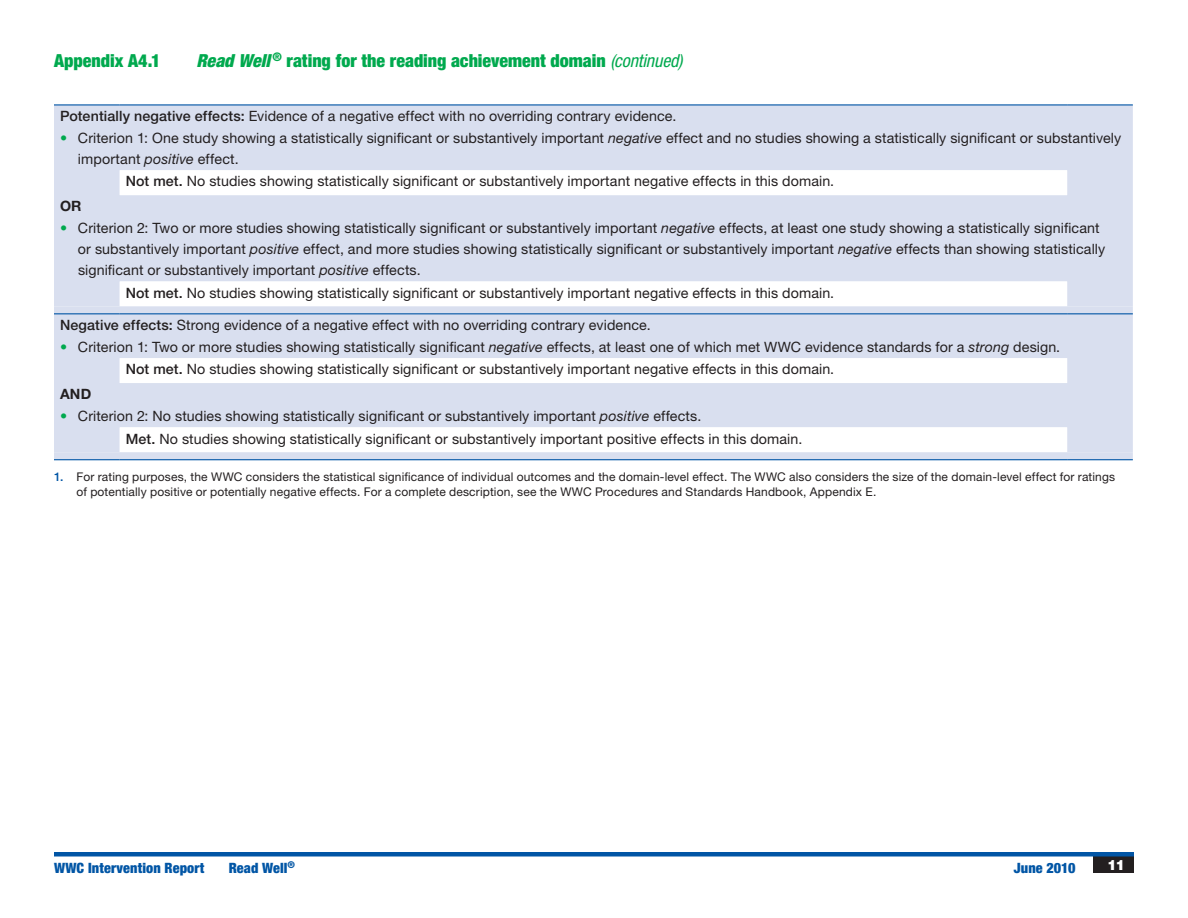
<style>
.page{position:relative;width:1188px;height:918px;background:#fff}
.page>*{position:absolute;margin:0;border:0;box-sizing:border-box;transform-origin:0 0}
.t1{font:900 condensed 18px "Helvetica Neue LT Std";color:#00a94e}
.t2{font:14.25px/22.2px "Helvetica Neue LT Std";letter-spacing:.005em;color:#231f20}
.t3{font:900 condensed 14.25px "Helvetica Neue LT Std";letter-spacing:.01em;color:#0155a5}
.t4{font:700 14.25px "Helvetica Neue LT Std";color:#231f20}
.t5{font:900 14.25px "Helvetica Neue LT Std";color:#fff}
.t6{font:12px/15px "Helvetica Neue LT Std";letter-spacing:.015em;color:#231f20}
.s1{font-style:italic}
.s2{font-weight:400;font-style:italic}
.s3{font-weight:500}
.s4{color:#00a94e}
.s5{font-weight:500;color:#0155a5}
</style>
<div class="page">
<div style="left:1094px;top:856px;width:40px;height:17px;background:#231f20"></div>
<hr style="left:54px;top:852px;width:1080px;height:4px;background:#0155a5">
<div style="left:54px;top:105px;width:1079px;height:201px;background:#d9dfef"></div>
<svg style="left:120px;top:170px;width:947px;height:136px;fill:#d9dfef"></svg>
<svg style="left:54px;top:306px;width:1079px;height:153px;fill:#d9dfef"></svg>
<hr style="left:54px;top:313px;width:66px;height:1px;background:#0155a5">
<hr style="left:120px;top:313px;width:947px;height:1px;background:#0155a5">
<hr style="left:1067px;top:313px;width:66px;height:1px;background:#0155a5">
<hr style="left:54px;top:459px;width:66px;height:1px;background:#0155a5">
<hr style="left:120px;top:459px;width:947px;height:1px;background:#0155a5">
<hr style="left:1067px;top:459px;width:66px;height:1px;background:#0155a5">
<hr style="left:54px;top:104px;width:66px;height:1px;background:#0155a5">
<hr style="left:120px;top:104px;width:947px;height:1px;background:#0155a5">
<hr style="left:1067px;top:104px;width:66px;height:1px;background:#0155a5">
<p class="t1" style="left:54px;top:49px;width:108px">Appendix A4.1</p>
<p class="t1" style="left:196px;top:49px;width:488px"><span class="s1">Read Well</span> <sup>®</sup> rating for the reading achievement domain <span class="s2">(continued)</span></p>
<p class="t2" style="left:60px;top:105px;width:618px"><span class="s3">Potentially negative effects:</span> Evidence of a negative effect with no overriding contrary evidence.</p>
<p class="t2" style="left:60px;top:127px;width:1063px"><span class="s4">•</span> Criterion 1: One study showing a statistically significant or substantively important <span class="s1">negative</span> effect and no studies showing a statistically significant or substantively</p>
<p class="t2" style="left:78px;top:148px;width:162px">important <span class="s1">positive</span> effect.</p>
<p class="t2" style="left:126px;top:170px;width:710px"><span class="s3">Not met.</span> No studies showing statistically significant or substantively important negative effects in this domain.</p>
<p class="t4" style="left:60px;top:197px;width:23px">OR</p>
<p class="t2" style="left:60px;top:217px;width:1041px"><span class="s4">•</span> Criterion 2: Two or more studies showing statistically significant or substantively important <span class="s1">negative</span> effects, at least one study showing a statistically significant</p>
<p class="t2" style="left:78px;top:238px;width:1029px">or substantively important <span class="s1">positive</span> effect, and more studies showing statistically significant or substantively important <span class="s1">negative</span> effects than showing statistically</p>
<p class="t2" style="left:78px;top:259px;width:344px">significant or substantively important <span class="s1">positive</span> effects.</p>
<p class="t2" style="left:126px;top:281px;width:710px"><span class="s3">Not met.</span> No studies showing statistically significant or substantively important negative effects in this domain.</p>
<p class="t2" style="left:60px;top:314px;width:592px"><span class="s3">Negative effects:</span> Strong evidence of a negative effect with no overriding contrary evidence.</p>
<p class="t2" style="left:126px;top:336px;width:936px;text-indent:-66px"><span class="s4">•</span> Criterion 1: Two or more studies showing statistically significant <span class="s1">negative</span> effects, at least one of which met WWC evidence standards for a <span class="s1">strong</span> design.<br><span class="s3">Not met.</span> No studies showing statistically significant or substantively important negative effects in this domain.</p>
<p class="t4" style="left:60px;top:385px;width:31px">and</p>
<p class="t2" style="left:126px;top:405px;width:678px;text-indent:-66px"><span class="s4">•</span> Criterion 2: No studies showing statistically significant or substantively important <span class="s1">positive</span> effects.<br><span class="s3">Met.</span> No studies showing statistically significant or substantively important positive effects in this domain.</p>
<p class="t6" style="left:76px;top:469px;width:1040px;text-indent:-22px"><span class="s5">1.</span> For rating purposes, the WWC considers the statistical significance of individual outcomes and the domain-level effect. The WWC also considers the size of the domain-level effect for ratings of potentially positive or potentially negative effects. For a complete description, see the WWC Procedures and Standards Handbook, Appendix E.</p>
<p class="t3" style="left:54px;top:859px;width:152px">WWC Intervention Report</p>
<p class="t3" style="left:229px;top:859px;width:68px">Read Well<sup>®</sup></p>
<p class="t3" style="left:1014px;top:859px;width:63px">June 2010</p>
<p class="t5" style="left:1107px;top:856px;width:19px">11</p>
</div>
